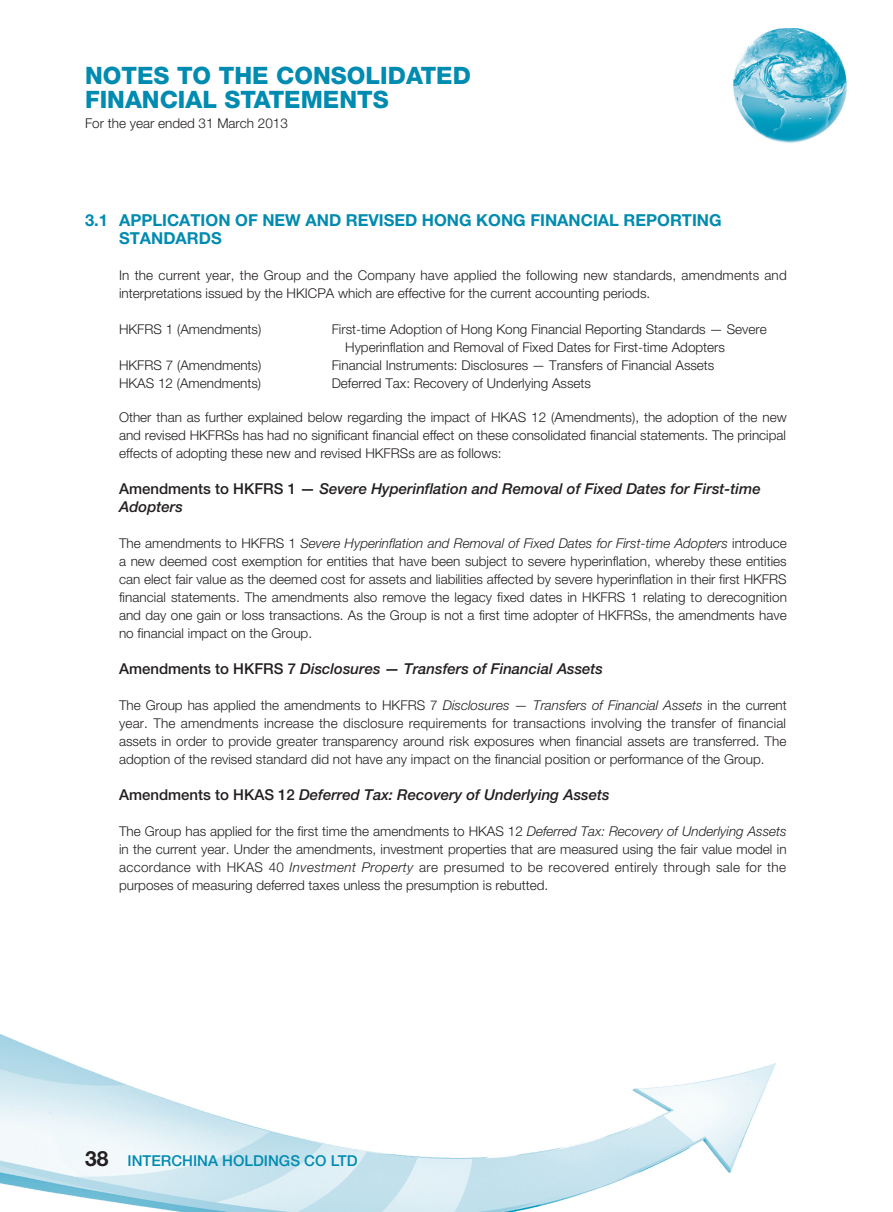
<style>
.page{position:relative;width:893px;height:1212px;background:#fff}
.page>*{position:absolute;margin:0;border:0;box-sizing:border-box;transform-origin:0 0}
.t1{font:800 24px "Helvetica Neue LT Std";color:#008bb0}
.t2{font:700 16.5px/18px "Helvetica Neue LT Std";color:#008bb0}
.t3{font:italic 500 15px/18px "Helvetica Neue LT Std";color:#231f20}
.t4{font:500 15px "Helvetica Neue LT Std";color:#008bb0}
.t5{font:300 13.5px/18px "Helvetica Neue LT Std";color:#231f20;text-align:justify}
.s1{font-style:normal}
.s2{font-style:italic}
.s3{font-weight:700;font-size:21px;color:#231f20}
</style>
<div class="page">
<img style="left:0;top:28px;width:847px;height:1184px">
<h1 class="t1" style="left:85px;top:61px;width:36px">NOTES</h1>
<h1 class="t1" style="left:177px;top:61px;width:136px">TO THE CONSO</h1>
<h1 class="t1" style="left:366px;top:61px;width:31px">LIDATED</h1>
<h1 class="t1" style="left:85px;top:85px;width:31px">FINANCIA</h1>
<h1 class="t1" style="left:202px;top:85px;width:56px">L STATEMENTS</h1>
<p class="t5" style="left:85px;top:114px;width:204px">For the year ended 31 March 2013</p>
<p class="t2" style="left:119px;top:211px;width:604px;text-indent:-34px">3.1 APPLICATION OF NEW AND REVISED HONG KONG FINANCIAL REPORTING<br>STANDARDS</p>
<p class="t5" style="left:119px;top:266px;width:669px">In the current year, the Group and the Company have applied the following new standards, amendments and interpretations issued by the HKICPA which are effective for the current accounting periods.</p>
<p class="t5" style="left:119px;top:320px;width:144px">HKFRS 1 (Amendments)</p>
<p class="t5" style="left:345px;top:320px;width:423px;text-indent:-14px">First-time Adoption of Hong Kong Financial Reporting Standards — Severe<br>Hyperinflation and Removal of Fixed Dates for First-time Adopters</p>
<p class="t5" style="left:119px;top:356px;width:144px">HKFRS 7 (Amendments)</p>
<p class="t5" style="left:332px;top:356px;width:384px">Financial Instruments: Disclosures — Transfers of Financial Assets</p>
<p class="t5" style="left:119px;top:374px;width:144px">HKAS 12 (Amendments)</p>
<p class="t5" style="left:332px;top:374px;width:261px">Deferred Tax: Recovery of Underlying Assets</p>
<p class="t5" style="left:119px;top:408px;width:669px">Other than as further explained below regarding the impact of HKAS 12 (Amendments), the adoption of the new and revised HKFRSs has had no significant financial effect on these consolidated financial statements. The principal effects of adopting these new and revised HKFRSs are as follows:</p>
<p class="t3" style="left:119px;top:480px;width:643px"><span class="s1">Amendments to HKFRS 1 —</span> Severe Hyperinflation and Removal of Fixed Dates for First-time<br>Adopters</p>
<p class="t5" style="left:119px;top:534px;width:669px">The amendments to HKFRS 1 <span class="s2">Severe Hyperinflation and Removal of Fixed Dates for First-time Adopters</span> introduce a new deemed cost exemption for entities that have been subject to severe hyperinflation, whereby these entities can elect fair value as the deemed cost for assets and liabilities affected by severe hyperinflation in their first HKFRS financial statements. The amendments also remove the legacy fixed dates in HKFRS 1 relating to derecognition and day one gain or loss transactions. As the Group is not a first time adopter of HKFRSs, the amendments have no financial impact on the Group.</p>
<p class="t3" style="left:119px;top:660px;width:486px"><span class="s1">Amendments to HKFRS 7</span> Disclosures — Transfers of Financial Assets</p>
<p class="t5" style="left:119px;top:696px;width:669px">The Group has applied the amendments to HKFRS 7 <span class="s2">Disclosures — Transfers of Financial Assets</span> in the current year. The amendments increase the disclosure requirements for transactions involving the transfer of financial assets in order to provide greater transparency around risk exposures when financial assets are transferred. The adoption of the revised standard did not have any impact on the financial position or performance of the Group.</p>
<p class="t3" style="left:119px;top:786px;width:492px"><span class="s1">Amendments to HKAS 12</span> Deferred Tax: Recovery of Underlying Assets</p>
<p class="t5" style="left:119px;top:822px;width:669px">The Group has applied for the first time the amendments to HKAS 12 <span class="s2">Deferred Tax: Recovery of Underlying Assets </span>in the current year. Under the amendments, investment properties that are measured using the fair value model in accordance with HKAS 40 <span class="s2">Investment Property</span> are presumed to be recovered entirely through sale for the purposes of measuring deferred taxes unless the presumption is rebutted.</p>
<p class="t4" style="left:85px;top:1151px;width:274px"><span class="s3">38</span> INTERCHINA HOLDINGS CO LTD</p>
</div>
